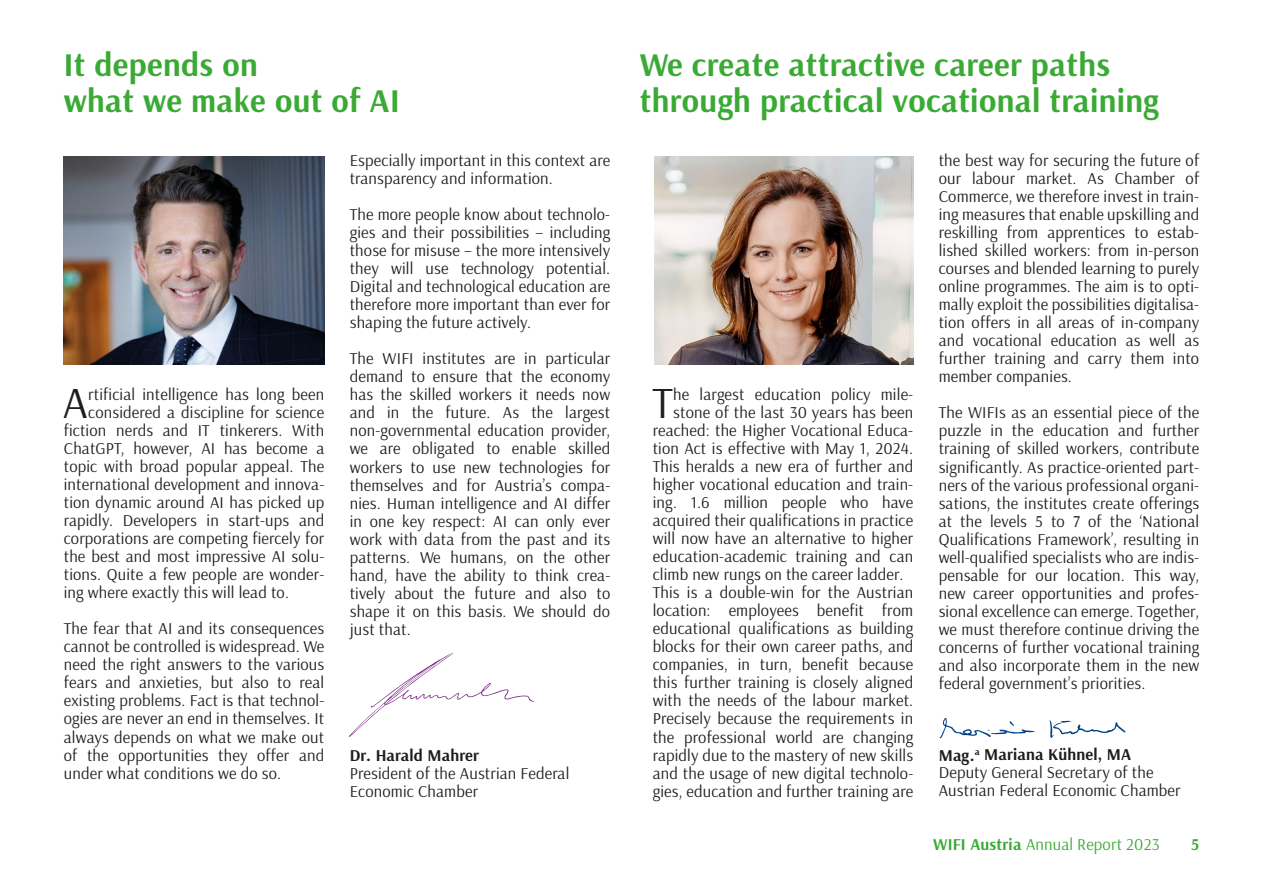
<style>
.page{position:relative;width:1263px;height:893px;background:#fff}
.page>*{position:absolute;margin:0;border:0;box-sizing:border-box;transform-origin:0 0}
.t1{font:44.25px "Arsenal";color:#1d1d1b}
.t2{font:700 33px/36px "Arsenal";letter-spacing:.01em;color:#3aaa35}
.t3{font:16.5px/18px "Arsenal";letter-spacing:.01em;color:#1d1d1b;text-align:justify}
.t4{font:16.5px "Arsenal";letter-spacing:.01em;color:#3aaa35}
.t5{font:700 16.5px "Arsenal";letter-spacing:.01em;color:#1d1d1b}
.t6{font:700 16.5px "Arsenal";color:#3aaa35}
.s1{font-weight:700}
</style>
<div class="page">
<img style="left:655px;top:156px;width:258px;height:208px">
<img style="left:64px;top:156px;width:260px;height:208px">
<svg style="left:349px;top:653px;width:185px;height:84px"></svg>
<svg style="left:1050px;top:720px;width:75px;height:18px"></svg>
<svg style="left:940px;top:718px;width:95px;height:20px"></svg>
<h2 class="t2" style="left:64px;top:47px;width:337px">It depends on<br>what we make out of AI</h2>
<h1 class="t1" style="left:63px;top:374px;width:27px">A</h1>
<p class="t3" style="left:88px;top:385px;width:237px">rtificial intelligence has long been</p>
<p class="t3" style="left:88px;top:403px;width:237px">considered a discipline for science</p>
<p class="t3" style="left:64px;top:421px;width:262px">fiction nerds and IT tinkerers. With</p>
<p class="t3" style="left:64px;top:439px;width:262px">ChatGPT, however, AI has become a</p>
<p class="t3" style="left:64px;top:457px;width:262px">topic with broad popular appeal. The</p>
<p class="t3" style="left:64px;top:475px;width:262px">international development and innova-</p>
<p class="t3" style="left:64px;top:493px;width:262px">tion dynamic around AI has picked up</p>
<p class="t3" style="left:64px;top:511px;width:262px">rapidly. Developers in start-ups and</p>
<p class="t3" style="left:64px;top:529px;width:262px">corporations are competing fiercely for</p>
<p class="t3" style="left:64px;top:547px;width:262px">the best and most impressive AI solu-</p>
<p class="t3" style="left:64px;top:565px;width:262px">tions. Quite a few people are wonder-</p>
<p class="t3" style="left:64px;top:583px;width:227px">ing where exactly this will lead to.</p>
<p class="t3" style="left:64px;top:619px;width:262px">The fear that AI and its consequences cannot be controlled is widespread. We need the right answers to the various fears and anxieties, but also to real existing problems. Fact is that technol&shy;ogies are never an end in themselves. It always depends on what we make out of the opportunities they offer and under what conditions we do so.</p>
<p class="t3" style="left:350px;top:151px;width:262px">Especially important in this context are transparency and information.</p>
<p class="t3" style="left:350px;top:205px;width:262px">The more people know about technolo&shy;gies and their possibilities – including those for misuse – the more intensively they will use technology potential.<br>Digital and technological education are therefore more important than ever for shaping the future actively.</p>
<p class="t3" style="left:350px;top:349px;width:262px">The WIFI institutes are in particular demand to ensure that the economy has the skilled workers it needs now and in the future. As the largest non-governmental education provider, we are obligated to enable skilled workers to use new technologies for themselves and for Austria’s compa&shy;nies. Human intelligence and AI differ in one key respect: AI can only ever work with data from the past and its patterns. We humans, on the other hand, have the ability to think crea&shy;tively about the future and also to shape it on this basis. We should do just that.</p>
<p class="t5" style="left:350px;top:743px;width:131px">Dr. Harald Mahrer</p>
<p class="t3" style="left:350px;top:763px;width:221px">President of the Austrian Federal<br>Economic Chamber</p>
<h2 class="t2" style="left:640px;top:47px;width:520px">We create attractive career paths through practical vocational training</h2>
<h1 class="t1" style="left:652px;top:374px;width:22px">T</h1>
<p class="t3" style="left:673px;top:385px;width:241px">he largest education policy mile-</p>
<p class="t3" style="left:673px;top:403px;width:241px">stone of the last 30 years has been</p>
<p class="t3" style="left:653px;top:421px;width:262px">reached: the Higher Vocational Educa-</p>
<p class="t3" style="left:653px;top:439px;width:262px">tion Act is effective with May 1, 2024.</p>
<p class="t3" style="left:653px;top:457px;width:262px">This heralds a new era of further and</p>
<p class="t3" style="left:653px;top:475px;width:262px">higher vocational education and train-</p>
<p class="t3" style="left:653px;top:493px;width:262px">ing. 1.6 million people who have</p>
<p class="t3" style="left:653px;top:511px;width:262px">acquired their qualifications in practice</p>
<p class="t3" style="left:653px;top:529px;width:262px">will now have an alternative to higher</p>
<p class="t3" style="left:653px;top:547px;width:262px">education-academic training and can</p>
<p class="t3" style="left:653px;top:565px;width:252px">climb new rungs on the career ladder.</p>
<p class="t3" style="left:653px;top:583px;width:262px">This is a double-win for the Austrian</p>
<p class="t3" style="left:653px;top:601px;width:262px">location: employees benefit from</p>
<p class="t3" style="left:653px;top:619px;width:262px">educational qualifications as building</p>
<p class="t3" style="left:653px;top:637px;width:262px">blocks for their own career paths, and</p>
<p class="t3" style="left:653px;top:655px;width:262px">companies, in turn, benefit because</p>
<p class="t3" style="left:653px;top:673px;width:262px">this further training is closely aligned</p>
<p class="t3" style="left:653px;top:691px;width:262px">with the needs of the labour market.</p>
<p class="t3" style="left:653px;top:709px;width:262px">Precisely because the requirements in</p>
<p class="t3" style="left:653px;top:727px;width:262px">the professional world are changing</p>
<p class="t3" style="left:653px;top:745px;width:262px">rapidly due to the mastery of new skills</p>
<p class="t3" style="left:653px;top:763px;width:262px">and the usage of new digital technolo-</p>
<p class="t3" style="left:653px;top:781px;width:262px">gies, education and further training are</p>
<p class="t3" style="left:939px;top:151px;width:262px">the best way for securing the future of our labour market. As Chamber of Commerce, we therefore invest in train&shy;ing measures that enable upskilling and reskilling from apprentices to estab&shy;lished skilled workers: from in-person courses and blended learning to purely online programmes. The aim is to opti&shy;mally exploit the possibilities digitalisa&shy;tion offers in all areas of in-company and vocational education as well as further training and carry them into member companies.</p>
<p class="t3" style="left:939px;top:403px;width:262px">The WIFIs as an essential piece of the puzzle in the education and further training of skilled workers, contribute significantly. As practice-oriented part&shy;ners of the various professional organi&shy;sations, the institutes create offerings at the levels 5 to 7 of the ‘National Qualifications Framework’, resulting in well-qualified specialists who are indis&shy;pensable for our location. This way, new career opportunities and profes&shy;sional excellence can emerge. Together, we must therefore continue driving the concerns of further vocational training and also incorporate them in the new federal government’s priorities.</p>
<p class="t3" style="left:939px;top:745px;width:243px;text-align:left"><span class="s1">Mag.</span><sup>a</sup> <span class="s1">Mariana Kühnel, MA<br></span>Deputy General Secretary of the<br>Austrian Federal Economic Chamber</p>
<p class="t4" style="left:933px;top:834px;width:228px"><span class="s1">WIFI Austria</span> Annual Report 2023</p>
<p class="t6" style="left:1191px;top:833px;width:10px">5</p>
</div>
